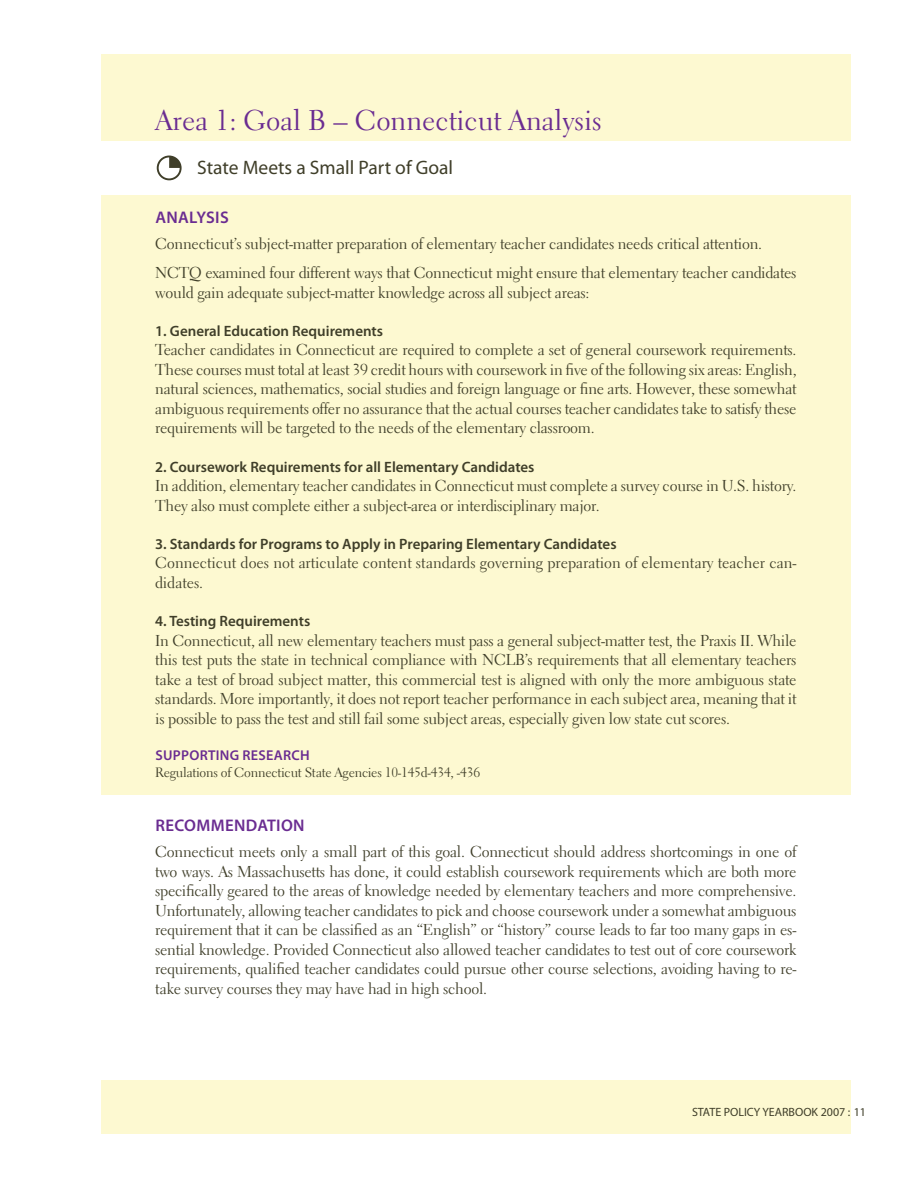
<style>
.page{position:relative;width:918px;height:1188px;background:#fff}
.page>*{position:absolute;margin:0;border:0;box-sizing:border-box;transform-origin:0 0}
.t1{font:28.5px "Electra LH";color:#6a2c91}
.t2{font:19.5px "Myriad Pro";color:#3f3e29}
.t3{font:600 16.8px "Myriad Pro";letter-spacing:.02em;color:#6a2c91}
.t4{font:15.75px/19.5px "Electra LH";letter-spacing:-.015em;color:#3f3e29}
.t5{font:600 15px "Myriad Pro";color:#3f3e29}
.t6{font:600 14.25px "Myriad Pro";letter-spacing:.02em;color:#6a2c91}
.t7{font:13.5px "Electra LH";letter-spacing:-.015em;color:#3f3e29}
.t8{font:12px "Myriad";color:#3f3e29}
</style>
<div class="page">
<div style="left:101px;top:54px;width:749px;height:1080px;background:#fdf9d1"></div>
<div style="left:6px;top:141px;width:904px;height:53px;background:#fff"></div>
<div style="left:62px;top:795px;width:836px;height:285px;background:#fff"></div>
<div style="left:157px;top:156px;width:25px;height:24px;border:3px solid #3f3e29;border-radius:50%"></div>
<svg style="left:159px;top:157px;width:21px;height:21px"></svg>
<h1 class="t1" style="left:155px;top:103px;width:448px">Area 1: Goal B – Connecticut Analysis</h1>
<p class="t2" style="left:197px;top:156px;width:257px">State Meets a Small Part of Goal</p>
<p class="t3" style="left:155px;top:206px;width:59px">Ana lysis</p>
<p class="t4" style="left:155px;top:229px;width:643px;line-height:29.2px">Connecticut’s subject-matter preparation of elementary teacher candidates needs critical attention.<br>NCTQ examined four different ways that Connecticut might ensure that elementary teacher candidates</p>
<p class="t4" style="left:155px;top:283px;width:436px">would gain adequate subject-matter knowledge across all subject areas:</p>
<p class="t5" style="left:155px;top:321px;width:229px">1. General Education Requirements</p>
<p class="t4" style="left:155px;top:340px;width:643px;text-align:justify">Teacher candidates in Connecticut are required to complete a set of general coursework requirements.<br>These courses must total at least 39 credit hours with coursework in five of the following six areas: English, natural sciences, mathematics, social studies and foreign language or fine arts. However, these somewhat ambiguous requirements offer no assurance that the actual courses teacher candidates take to satisfy these requirements will be targeted to the needs of the elementary classroom.</p>
<p class="t5" style="left:155px;top:457px;width:381px">2. Coursework Requirements for all Elementary Candidates</p>
<p class="t4" style="left:155px;top:476px;width:643px">In addition, elementary teacher candidates in Connecticut must complete a survey course in U.S. history.<br>They also must complete either a subject-area or interdisciplinary major.</p>
<p class="t5" style="left:155px;top:534px;width:463px">3. Standards for Programs to Apply in Preparing Elementary Candidates</p>
<p class="t4" style="left:155px;top:553px;width:643px">Connecticut does not articulate content standards governing preparation of elementary teacher can&shy;didates.</p>
<p class="t5" style="left:155px;top:612px;width:157px">4. Testing Requirements</p>
<p class="t4" style="left:155px;top:631px;width:643px;text-align:justify">In Connecticut, all new elementary teachers must pass a general subject-matter test, the Praxis II. While this test puts the state in technical compliance with NCLB’s requirements that all elementary teachers take a test of broad subject matter, this commercial test is aligned with only the more ambiguous state standards. More importantly, it does not report teacher performance in each subject area, meaning that it is possible to pass the test and still fail some subject areas, especially given low state cut scores.</p>
<p class="t6" style="left:155px;top:746px;width:62px">supporting</p>
<p class="t6" style="left:243px;top:746px;width:69px">research</p>
<p class="t7" style="left:155px;top:764px;width:326px">Regulations of Connecticut State Agencies 10-145d-434, -436</p>
<p class="t3" style="left:155px;top:815px;width:148px">Recommendation</p>
<p class="t4" style="left:155px;top:842px;width:643px;text-align:justify">Connecticut meets only a small part of this goal. Connecticut should address shortcomings in one of two ways. As Massachusetts has done, it could establish coursework requirements which are both more specifically geared to the areas of knowledge needed by elementary teachers and more comprehensive.<br>Unfortunately, allowing teacher candidates to pick and choose coursework under a somewhat ambiguous requirement that it can be classified as an “English” or “history” course leads to far too many gaps in es&shy;sential knowledge. Provided Connecticut also allowed teacher candidates to test out of core coursework requirements, qualified teacher candidates could pursue other course selections, avoiding having to re&shy;take survey courses they may have had in high school.</p>
<p class="t8" style="left:692px;top:1106px;width:168px">STATE POLICY YEARBOOK 2007 : 11</p>
</div>
